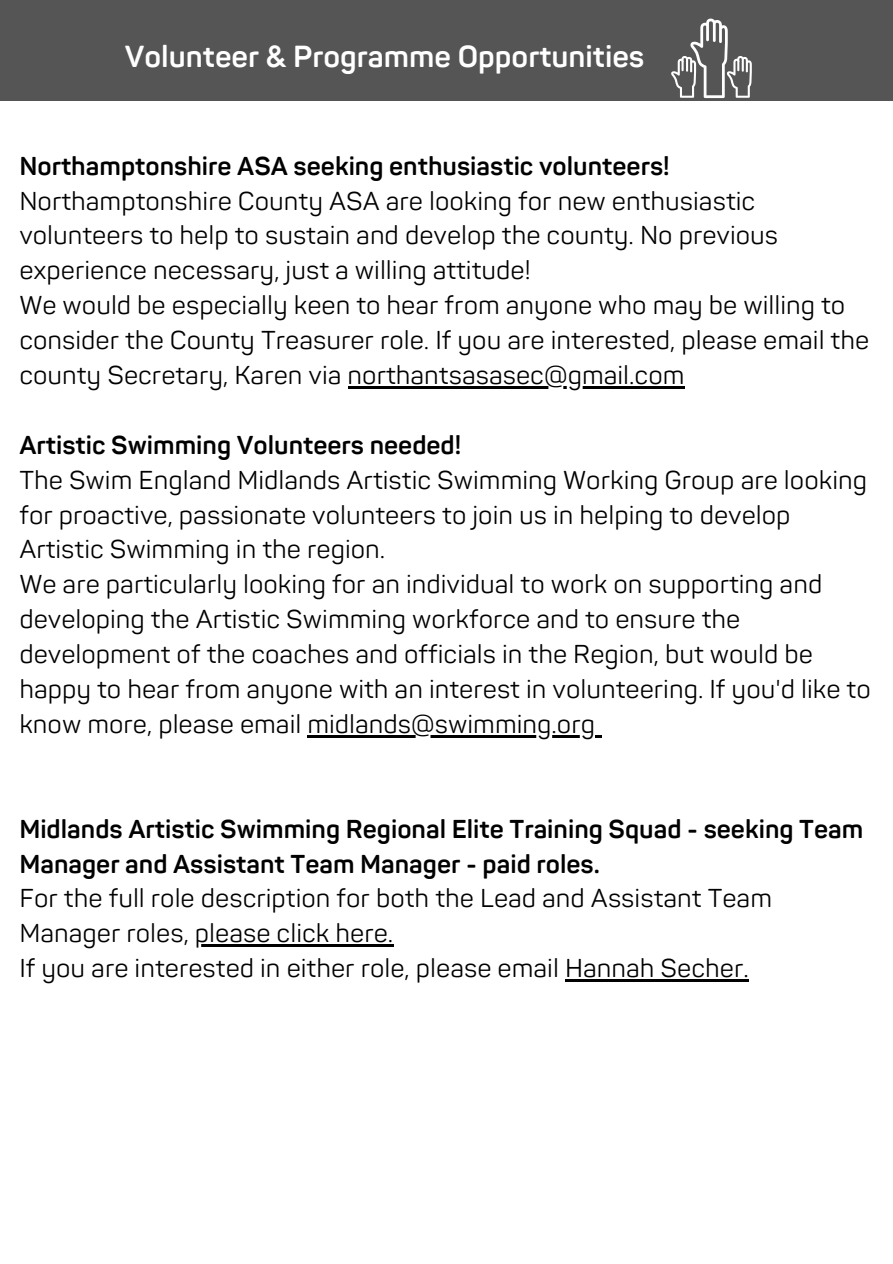
<style>
.page{position:relative;width:893px;height:1264px;background:#fff}
.page>*{position:absolute;margin:0;border:0;box-sizing:border-box;transform-origin:0 0}
.t1{font:700 30px "Panton";color:#fff}
.t2{font:25.5px/34.8px "Panton";color:#000}
.t3{font:700 25.5px/34.8px "Panton";color:#000}
</style>
<div class="page">
<div style="left:0;top:0;width:892px;height:101px;background:#555"></div>
<svg style="left:671px;top:19px;width:80px;height:79px"></svg>
<hr style="left:347px;top:386px;width:337px;height:2px;background:#000">
<hr style="left:307px;top:735px;width:288px;height:2px;background:#000">
<svg style="left:595px;top:735px;width:6px;height:2px"></svg>
<hr style="left:195px;top:944px;width:198px;height:2px;background:#000">
<hr style="left:565px;top:979px;width:183px;height:2px;background:#000">
<p class="t1" style="left:125px;top:39px;width:521px">Volunteer &amp; Programme Opportunities</p>
<p class="t3" style="left:19px;top:149px;width:652px">Northamptonshire ASA seeking enthusiastic volunteers!</p>
<p class="t2" style="left:19px;top:184px;width:851px">Northamptonshire County ASA are looking for new enthusiastic volunteers to help to sustain and develop the county. No previous experience necessary, just a willing attitude!<br>We would be especially keen to hear from anyone who may be willing to consider the County Treasurer role. If you are interested, please email the county Secretary, Karen via northantsasasec@gmail.com</p>
<p class="t3" style="left:19px;top:428px;width:443px">Artistic Swimming Volunteers needed!</p>
<p class="t2" style="left:19px;top:463px;width:852px">The Swim England Midlands Artistic Swimming Working Group are looking for proactive, passionate volunteers to join us in helping to develop Artistic Swimming in the region.<br>We are particularly looking for an individual to work on supporting and developing the Artistic Swimming workforce and to ensure the development of the coaches and officials in the Region, but would be happy to hear from anyone with an interest in volunteering. If you'd like to know more, please email midlands@swimming.org</p>
<p class="t3" style="left:19px;top:812px;width:845px">Midlands Artistic Swimming Regional Elite Training Squad - seeking Team<br>Manager and Assistant Team Manager - paid roles.</p>
<p class="t2" style="left:19px;top:882px;width:754px">For the full role description for both the Lead and Assistant Team<br>Manager roles, please click here.<br>If you are interested in either role, please email Hannah Secher.</p>
</div>
